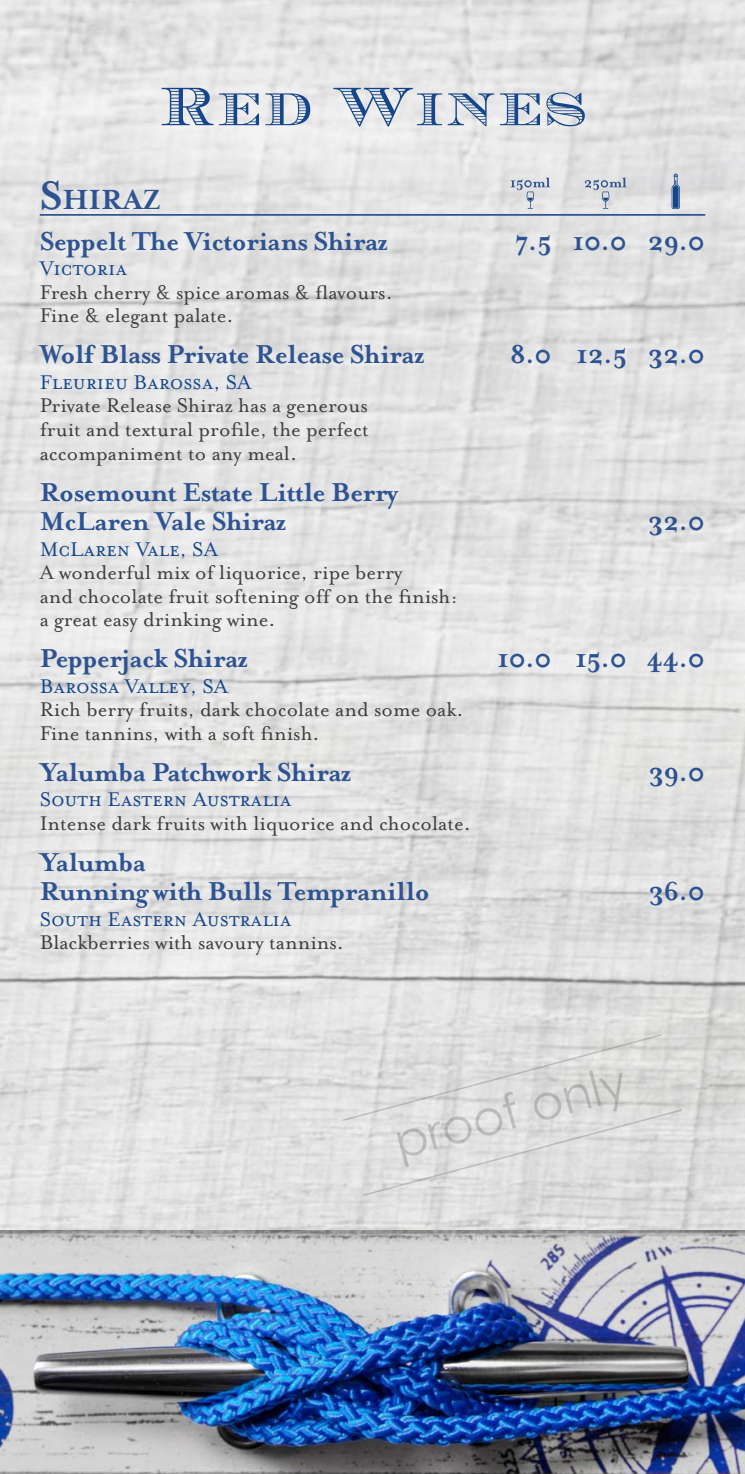
<style>
.page{position:relative;width:745px;height:1474px;background:#fff}
.page>*{position:absolute;margin:0;border:0;box-sizing:border-box;transform-origin:0 0}
.t1{font:56px "Currency";color:#15468b}
.t2{font:700 31.85px "Mrs Eaves";color:#2e5393}
.t3{font:700 29.75px/29.8px "Mrs Eaves";letter-spacing:-.02em;color:#2e5393}
.t4{font:22.75px/23.6px "Mrs Eaves Roman";color:#3e3e3f}
.t5{font:22.75px "Mrs Eaves Small Caps";color:#15468b}
.s1{font-size:45.5px}
</style>
<div class="page">
<img style="left:0;top:0;width:744px;height:1230px">
<img style="left:0;top:1230px;width:744px;height:243px">
<hr style="left:40px;top:214px;width:664px;height:2px;background:#2e5393">
<svg style="left:510px;top:177px;width:39px;height:32px"></svg>
<svg style="left:583px;top:177px;width:43px;height:32px"></svg>
<svg style="left:671px;top:174px;width:8px;height:35px"></svg>
<svg style="left:342px;top:1034px;width:339px;height:162px;background:#dbdbdb"></svg>
<h1 class="t1" style="left:158px;top:74px;width:430px">Red Wines</h1>
<h2 class="t2" style="left:40px;top:181px;width:123px"><span class="s1">S</span>HIRAZ</h2>
<h3 class="t3" style="left:40px;top:226px;width:349px">Seppelt The Victorians Shiraz</h3>
<h3 class="t3" style="left:514px;top:226px;width:192px">7.5 10.0 29.0</h3>
<p class="t5" style="left:40px;top:257px;width:89px">Victoria</p>
<p class="t4" style="left:40px;top:280px;width:354px">Fresh cherry &amp; spice aromas &amp; flavours.<br>Fine &amp; elegant palate.</p>
<h3 class="t3" style="left:40px;top:340px;width:386px">Wolf Blass Private Release Shiraz</h3>
<h3 class="t3" style="left:509px;top:340px;width:197px">8.0 12.5 32.0</h3>
<p class="t5" style="left:40px;top:370px;width:213px">Fleurieu Barossa, SA</p>
<p class="t4" style="left:40px;top:394px;width:330px;text-align:justify">Private Release Shiraz has a generous fruit and textural profile, the perfect accompaniment to any meal.</p>
<h3 class="t3" style="left:40px;top:477px;width:359px">Rosemount Estate Little Berry<br>McLaren Vale Shiraz</h3>
<h3 class="t3" style="left:647px;top:507px;width:59px">32.0</h3>
<p class="t5" style="left:40px;top:537px;width:179px">McLaren Vale, SA</p>
<p class="t4" style="left:40px;top:561px;width:419px">A wonderful mix of liquorice, ripe berry<br>and chocolate fruit softening off on the finish: a great easy drinking wine.</p>
<h3 class="t3" style="left:40px;top:644px;width:209px">Pepperjack Shiraz</h3>
<h3 class="t3" style="left:496px;top:644px;width:209px">10.0 15.0 44.0</h3>
<p class="t5" style="left:40px;top:674px;width:189px">Barossa Valley, SA</p>
<p class="t4" style="left:40px;top:698px;width:425px">Rich berry fruits, dark chocolate and some oak.<br>Fine tannins, with a soft finish.</p>
<h3 class="t3" style="left:40px;top:757px;width:313px">Yalumba Patchwork Shiraz</h3>
<h3 class="t3" style="left:648px;top:757px;width:58px">39.0</h3>
<p class="t5" style="left:40px;top:787px;width:253px">South Eastern Australia</p>
<p class="t4" style="left:40px;top:811px;width:432px">Intense dark fruits with liquorice and chocolate.</p>
<h3 class="t3" style="left:40px;top:847px;width:391px">Yalumba<br>Running with Bulls Tempranillo</h3>
<h3 class="t3" style="left:648px;top:877px;width:58px">36.0</h3>
<p class="t5" style="left:40px;top:907px;width:253px">South Eastern Australia</p>
<p class="t4" style="left:40px;top:931px;width:305px">Blackberries with savoury tannins.</p>
</div>
